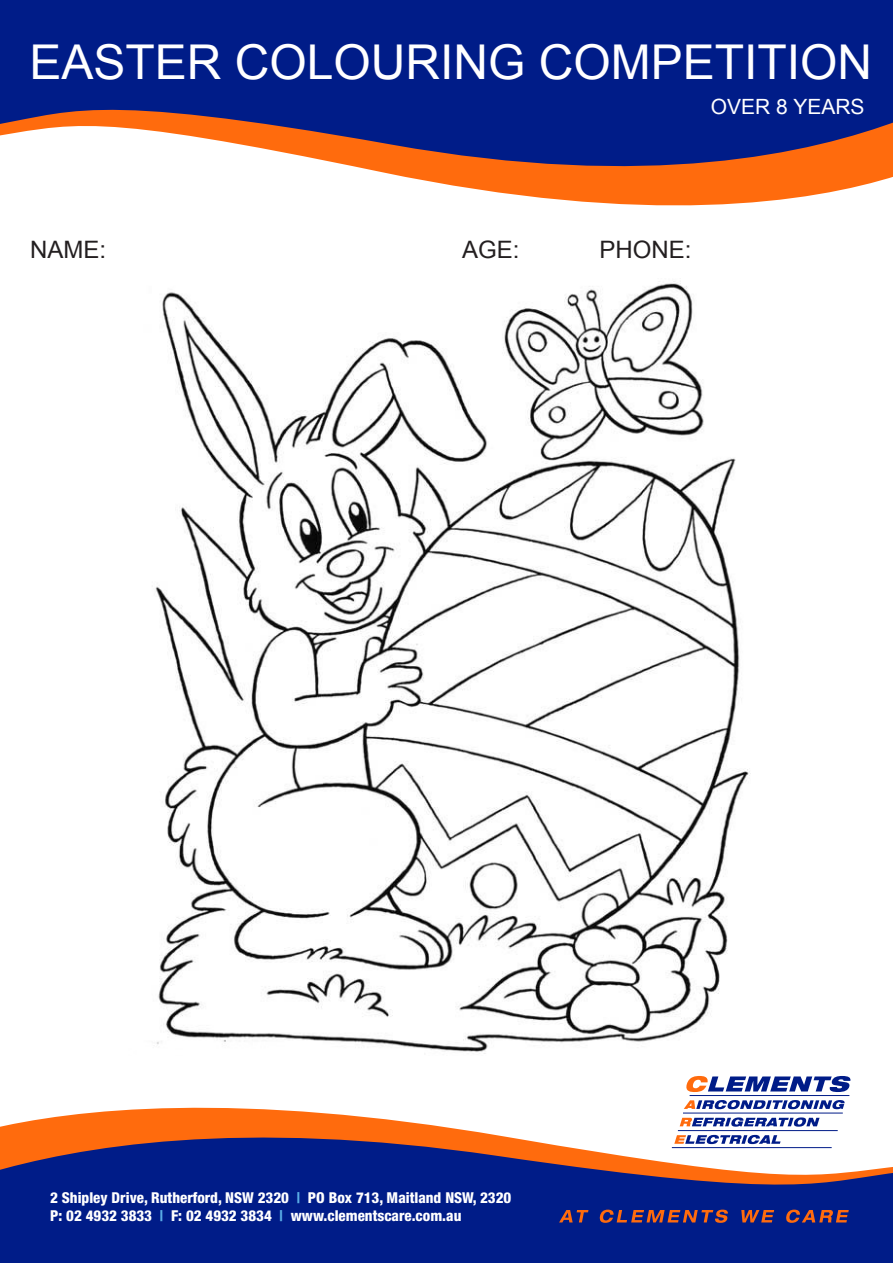
<style>
.page{position:relative;width:893px;height:1263px;background:#fff}
.page>*{position:absolute;margin:0;border:0;box-sizing:border-box;transform-origin:0 0}
.t1{font:48px "Arial";color:#fff}
.t2{font:24px "Arial";color:#231f20}
.t3{font:21px "Arial";color:#fff}
.t4{font:800 condensed 15px/18px "Helvetica Neue LT Std";color:#fff}
.s1{font-size:48px;color:#fff}
.s2{color:#5aace5}
</style>
<div class="page">
<svg style="left:49px;top:1095px;width:801px;height:23px"></svg>
<svg style="left:0;top:1118px;width:893px;height:145px;background:#464585"></svg>
<svg style="left:559px;top:1210px;width:29px;height:12px"></svg>
<svg style="left:599px;top:1209px;width:129px;height:14px;background:#643a57"></svg>
<svg style="left:741px;top:1210px;width:33px;height:12px"></svg>
<svg style="left:785px;top:1209px;width:64px;height:14px"></svg>
<img style="left:155px;top:281px;width:596px;height:773px">
<svg style="left:489px;top:191px;width:347px;height:15px;fill:#ff6b0d"></svg>
<svg style="left:0;top:0;width:893px;height:191px;background:#434284"></svg>
<svg style="left:686px;top:1076px;width:165px;height:16px"></svg>
<svg style="left:684px;top:1100px;width:161px;height:9px"></svg>
<svg style="left:680px;top:1117px;width:139px;height:10px"></svg>
<svg style="left:674px;top:1135px;width:106px;height:9px"></svg>
<hr style="left:690px;top:1095px;width:159px;height:1px;background:#001c88">
<hr style="left:683px;top:1112px;width:160px;height:1px;background:#001c88">
<hr style="left:678px;top:1130px;width:160px;height:1px;background:#001c88">
<hr style="left:672px;top:1147px;width:160px;height:1px;background:#001c88">
<p class="t1" style="left:29px;top:29px;width:844px">EASTER COLOURING COMPETITION</p>
<p class="t3" style="left:711px;top:92px;width:155px">OVER 8 YEARS</p>
<p class="t2" style="left:30px;top:233px;width:78px">NAME:</p>
<p class="t2" style="left:462px;top:233px;width:59px">AGE:</p>
<p class="t2" style="left:600px;top:233px;width:165px">PHONE:<span class="s1">ON</span></p>
<p class="t4" style="left:50px;top:1188px;width:463px">2 Shipley Drive, Rutherford, NSW 2320 <span class="s2">|</span> PO Box 713, Maitland NSW, 2320<br>P: 02 4932 3833 <span class="s2">|</span> F: 02 4932 3834 <span class="s2">|</span> www.clementscare.com.au</p>
</div>
